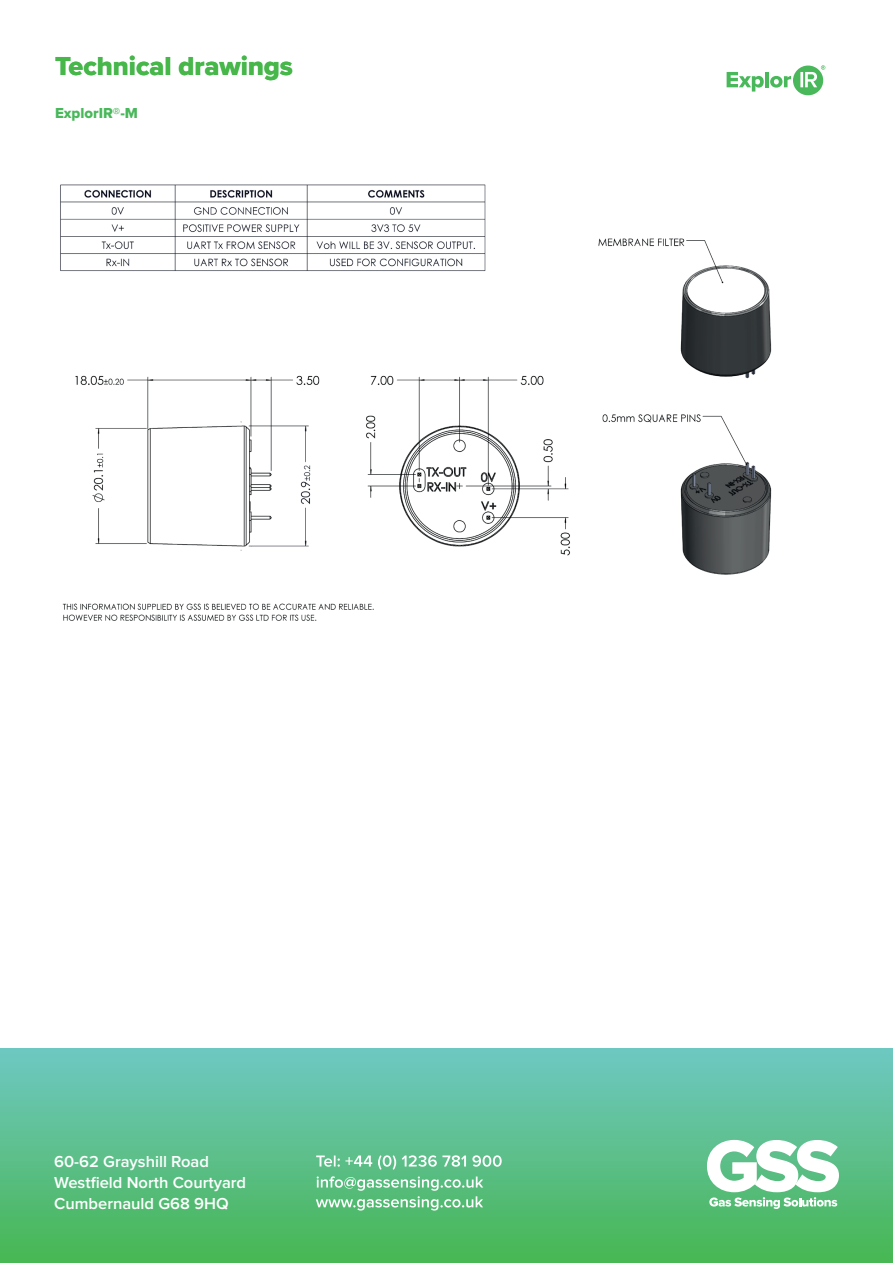
<style>
.page{position:relative;width:893px;height:1263px;background:#fff}
.page>*{position:absolute;margin:0;border:0;box-sizing:border-box;transform-origin:0 0}
.t1{font:27px "Proxima Nova Extrabld";color:#46b748}
.t2{font:600 16.5px "Proxima Nova";color:#fff}
.t3{font:15px "Proxima Nova Extrabld";color:#48b85a}
</style>
<div class="page">
<img style="left:60px;top:184px;width:712px;height:437px">
<svg style="left:727px;top:72px;width:37px;height:20px"></svg>
<hr style="left:765px;top:72px;width:4px;height:15px;background:#48b85a">
<svg style="left:770px;top:65px;width:55px;height:30px"></svg>
<div style="left:0;top:1048px;width:893px;height:215px;background:linear-gradient(to bottom,#6fc8c3,#47b752)"></div>
<svg style="left:316px;top:1176px;width:167px;height:34px;background:#79ca95"></svg>
<svg style="left:316px;top:1155px;width:186px;height:15px;background:#85cfa5"></svg>
<svg style="left:707px;top:1140px;width:132px;height:69px"></svg>
<p class="t1" style="left:55px;top:46px;width:239px">Technical drawings</p>
<p class="t3" style="left:55px;top:102px;width:84px">ExplorIR®-M</p>
<p class="t2" style="left:54px;top:1152px;width:156px">60-62 Grayshill Road</p>
<p class="t2" style="left:54px;top:1173px;width:193px">Westfield North Courtyard</p>
<p class="t2" style="left:54px;top:1194px;width:176px">Cumbernauld G68 9HQ</p>
</div>
